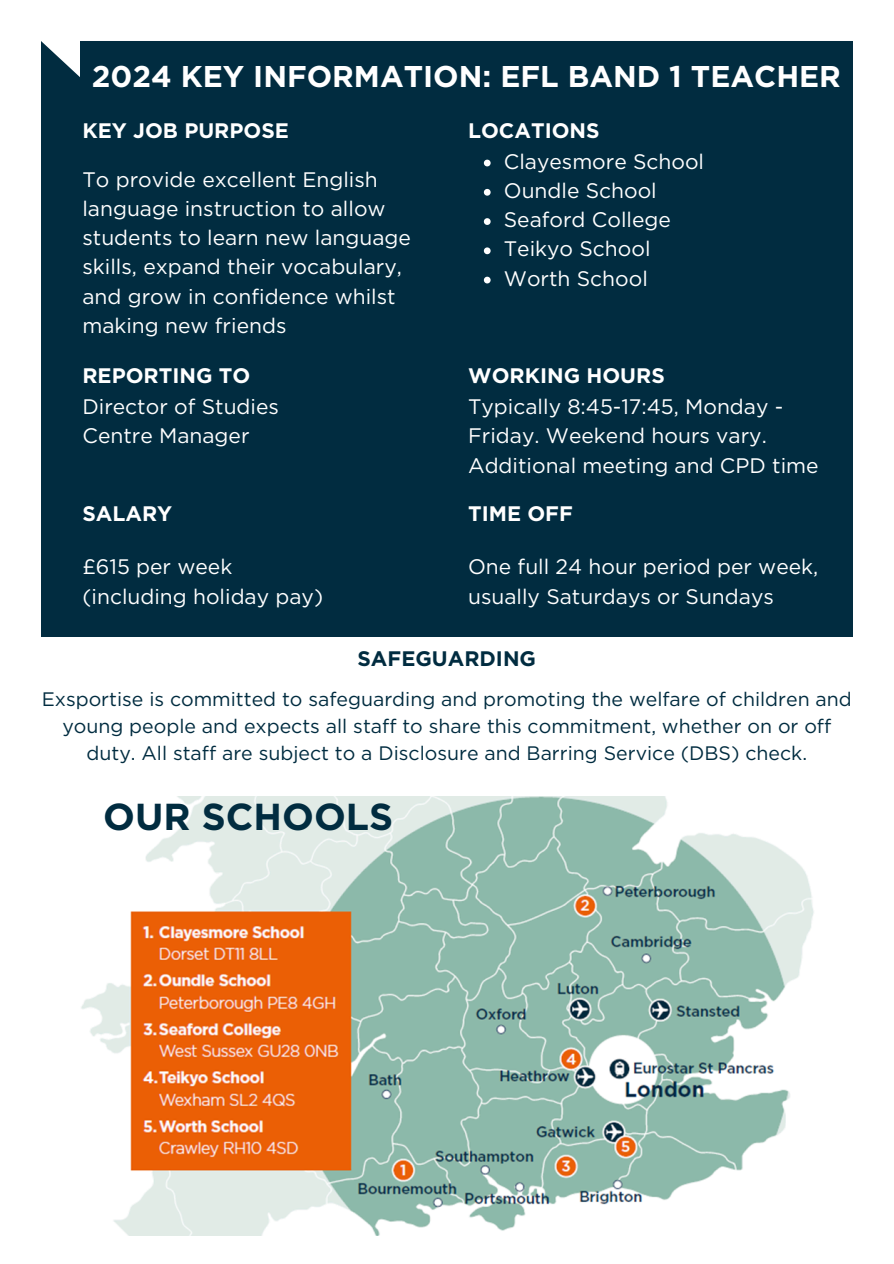
<style>
.page{position:relative;width:894px;height:1264px;background:#fff}
.page>*{position:absolute;margin:0;border:0;box-sizing:border-box;transform-origin:0 0}
.t1{font:700 37.5px "Gotham";color:#012c40}
.t2{font:700 30px "Gotham";color:#fff}
.t3{font:21px/29.2px "Gotham";color:#fff}
.t4{font:700 21px "Gotham";color:#fff}
.t5{font:700 21px "Gotham";color:#012c40}
.t6{font:19.5px/27px "Gotham";color:#012c40;text-align:center}
</style>
<div class="page">
<div style="left:41px;top:41px;width:811px;height:595px;background:#012c40"></div>
<svg style="left:483px;top:160px;width:7px;height:6px"></svg>
<svg style="left:483px;top:189px;width:7px;height:7px"></svg>
<svg style="left:483px;top:218px;width:7px;height:7px"></svg>
<svg style="left:483px;top:247px;width:7px;height:7px"></svg>
<svg style="left:483px;top:277px;width:7px;height:6px"></svg>
<svg style="left:41px;top:41px;width:39px;height:36px"></svg>
<img style="left:81px;top:797px;width:733px;height:438px">
<p class="t2" style="left:92px;top:58px;width:750px">2024 KEY INFORMATION: EFL BAND 1 TEACHER</p>
<p class="t4" style="left:82px;top:118px;width:208px">KEY JOB PURPOSE</p>
<p class="t4" style="left:468px;top:118px;width:133px">LOCATIONS</p>
<p class="t3" style="left:82px;top:164px;width:330px">To provide excellent English language instruction to allow students to learn new language skills, expand their vocabulary, and grow in confidence whilst making new friends</p>
<p class="t3" style="left:503px;top:146px;width:202px">Clayesmore School</p>
<p class="t3" style="left:503px;top:176px;width:154px">Oundle School</p>
<p class="t3" style="left:503px;top:205px;width:168px">Seaford College</p>
<p class="t3" style="left:503px;top:234px;width:148px">Teikyo School</p>
<p class="t3" style="left:503px;top:263px;width:145px">Worth School</p>
<p class="t4" style="left:82px;top:363px;width:169px">REPORTING TO</p>
<p class="t4" style="left:468px;top:363px;width:198px">WORKING HOURS</p>
<p class="t3" style="left:82px;top:392px;width:198px">Director of Studies</p>
<p class="t3" style="left:82px;top:421px;width:168px">Centre Manager</p>
<p class="t3" style="left:468px;top:392px;width:352px">Typically 8:45-17:45, Monday -<br>Friday. Weekend hours vary.<br>Additional meeting and CPD time</p>
<p class="t4" style="left:82px;top:500px;width:91px">SALARY</p>
<p class="t4" style="left:468px;top:500px;width:106px">TIME OFF</p>
<p class="t3" style="left:82px;top:552px;width:151px">£615 per week</p>
<p class="t3" style="left:82px;top:581px;width:242px">(including holiday pay)</p>
<p class="t3" style="left:468px;top:552px;width:351px">One full 24 hour period per week, usually Saturdays or Sundays</p>
<h1 class="t5" style="left:357px;top:649px;width:180px">SAFEGUARDING</h1>
<p class="t6" style="left:42px;top:685px;width:811px">Exsportise is committed to safeguarding and promoting the welfare of children and young people and expects all staff to share this commitment, whether on or off duty. All staff are subject to a Disclosure and Barring Service (DBS) check.</p>
<p class="t1" style="left:103px;top:794px;width:291px">OUR SCHOOLS</p>
</div>
